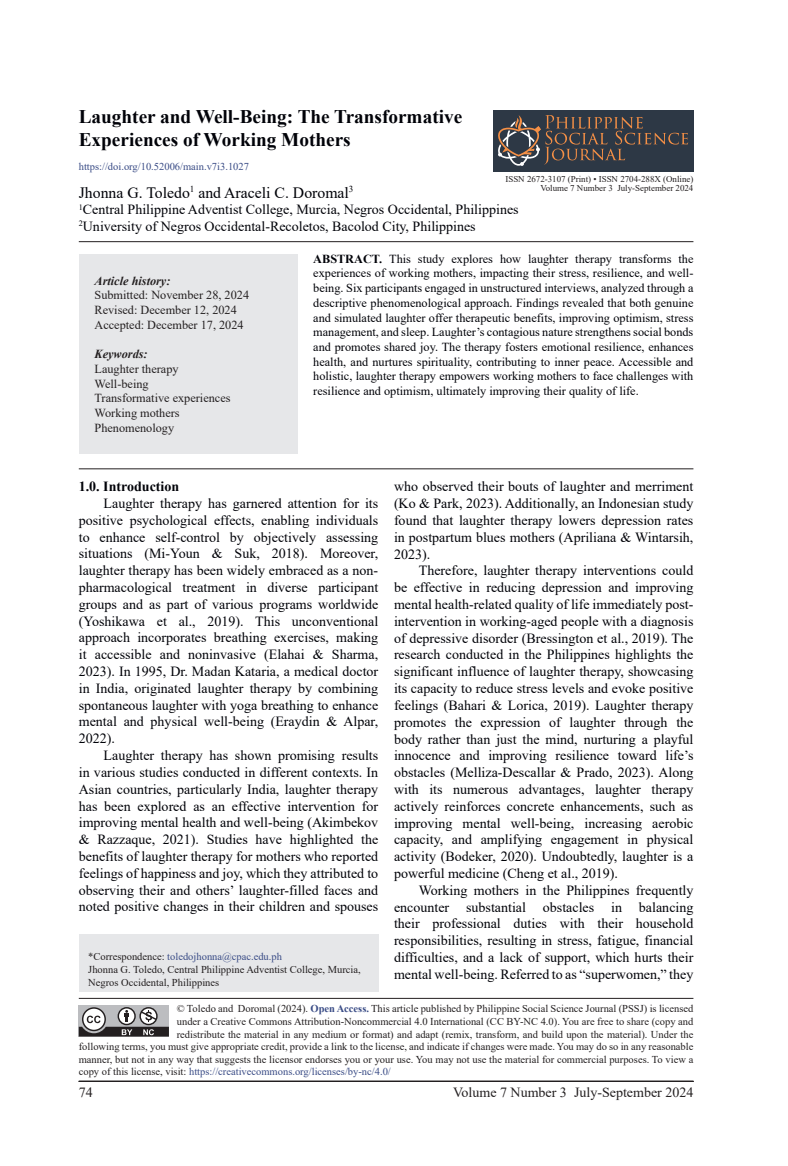
<style>
.page{position:relative;width:788px;height:1166px;background:#fff}
.page>*{position:absolute;margin:0;border:0;box-sizing:border-box;transform-origin:0 0}
.t1{font:700 19.25px/23.1px "Times New Roman";color:#000208}
.t2{font:15.75px "Times New Roman";color:#000208}
.t3{font:14px/16.8px "Times New Roman";color:#000208;text-align:justify}
.t4{font:14px "Times New Roman";color:#231f20}
.t5{font:700 14px "Times New Roman";color:#000208}
.t6{font:12.25px/14.7px "Times New Roman";color:#000208;text-align:justify}
.t7{font:12.25px/14.7px "Times New Roman";color:#231f20}
.t8{font:italic 700 12.25px "Times New Roman";color:#231f20}
.t9{font:10.5px/12.6px "Times New Roman";color:#231f20}
.t10{font:10.5px "Times New Roman";color:#3a4c86}
.t11{font:8.92px "Times New Roman";color:#231f20}
.s1{font-weight:700}
.s2{color:#3a4c86}
.s3{font-weight:700;color:#3a4c86}
.s4{color:#231f20}
</style>
<div class="page">
<div style="left:79px;top:934px;width:299px;height:57px;background:#e6e7e9"></div>
<hr style="left:79px;top:241px;width:614px;height:1px;background:#231f20">
<hr style="left:79px;top:468px;width:614px;height:1px;background:#231f20">
<div style="left:79px;top:254px;width:218px;height:200px;background:#e6e7e9"></div>
<hr style="left:79px;top:1081px;width:614px;height:1px;background:#231f20">
<div style="left:79px;top:1005px;width:90px;height:31px;background:#bcbdc0"></div>
<div style="left:82px;top:1007px;width:24px;height:24px;border:1px solid #231f20;border-radius:50%"></div>
<svg style="left:118px;top:1007px;width:17px;height:17px"></svg>
<div style="left:118px;top:1007px;width:18px;height:18px;border:1px solid #231f20;border-radius:50%"></div>
<svg style="left:140px;top:1007px;width:17px;height:17px"></svg>
<div style="left:139px;top:1007px;width:19px;height:18px;border:1px solid #231f20;border-radius:50%"></div>
<svg style="left:79px;top:1010px;width:90px;height:26px"></svg>
<hr style="left:79px;top:998px;width:614px;height:1px;background:#231f20">
<div style="left:493px;top:110px;width:200px;height:62px;background:#2d3845"></div>
<svg style="left:498px;top:115px;width:190px;height:51px"></svg>
<h1 class="t1" style="left:79px;top:105px;width:385px">Laughter and Well-Being: The Transformative<br>Experiences of Working Mothers</h1>
<p class="t2" style="left:79px;top:181px;width:276px">Jhonna G. Toledo<sup>1</sup> and Araceli C. Doromal<sup>3</sup></p>
<p class="t3" style="left:79px;top:201px;width:441px"><sup>1</sup>Central Philippine Adventist College, Murcia, Negros Occidental, Philippines<br><sup>2</sup>University of Negros Occidental-Recoletos, Bacolod City, Philippines</p>
<p class="t10" style="left:79px;top:159px;width:172px">https://doi.org/10.52006/main.v7i3.1027</p>
<p class="t11" style="left:505px;top:172px;width:189px">ISSN 2672-3107 (Print) • ISSN 2704-288X (Online)</p>
<p class="t11" style="left:540px;top:182px;width:154px">Volume 7 Number 3 July-September 2024</p>
<p class="t8" style="left:94px;top:272px;width:77px">Article history:</p>
<p class="t7" style="left:94px;top:287px;width:156px">Submitted: November 28, 2024<br>Revised: December 12, 2024<br>Accepted: December 17, 2024</p>
<p class="t8" style="left:94px;top:345px;width:55px">Keywords:</p>
<p class="t7" style="left:94px;top:361px;width:137px">Laughter therapy<br>Well-being<br>Transformative experiences<br>Working mothers<br>Phenomenology</p>
<p class="t6" style="left:313px;top:251px;width:381px"><span class="s1">ABSTRACT.</span> This study explores how laughter therapy transforms the experiences of working mothers, impacting their stress, resilience, and well&shy;being. Six participants engaged in unstructured interviews, analyzed through a descriptive phenomenological approach. Findings revealed that both genuine and simulated laughter offer therapeutic benefits, improving optimism, stress management, and sleep. Laughter’s contagious nature strengthens social bonds and promotes shared joy. The therapy fosters emotional resilience, enhances health, and nurtures spirituality, contributing to inner peace. Accessible and holistic, laughter therapy empowers working mothers to face challenges with resilience and optimism, ultimately improving their quality of life.</p>
<p class="t5" style="left:79px;top:476px;width:102px">1.0. Introduction</p>
<p class="t3" style="left:79px;top:494px;width:301px;text-indent:25px">Laughter therapy has garnered attention for its positive psychological effects, enabling individuals to enhance self-control by objectively assessing situations (Mi-Youn &amp; Suk, 2018). Moreover, laughter therapy has been widely embraced as a non&shy;pharmacological treatment in diverse participant groups and as part of various programs worldwide (Yoshikawa et al., 2019). This unconventional approach incorporates breathing exercises, making it accessible and noninvasive (Elahai &amp; Sharma, 2023). In 1995, Dr. Madan Kataria, a medical doctor in India, originated laughter therapy by combining spontaneous laughter with yoga breathing to enhance mental and physical well-being (Eraydin &amp; Alpar, 2022).</p>
<p class="t3" style="left:79px;top:746px;width:301px;text-indent:25px">Laughter therapy has shown promising results in various studies conducted in different contexts. In Asian countries, particularly India, laughter therapy has been explored as an effective intervention for improving mental health and well-being (Akimbekov &amp; Razzaque, 2021). Studies have highlighted the benefits of laughter therapy for mothers who reported feelings of happiness and joy, which they attributed to observing their and others’ laughter-filled faces and noted positive changes in their children and spouses</p>
<p class="t9" style="left:88px;top:950px;width:274px">*Correspondence: <span class="s2">toledojhonna@cpac.edu.ph<br></span>Jhonna G. Toledo, Central Philippine Adventist College, Murcia,<br>Negros Occidental, Philippines</p>
<p class="t3" style="left:394px;top:478px;width:301px">who observed their bouts of laughter and merriment (Ko &amp; Park, 2023). Additionally, an Indonesian study found that laughter therapy lowers depression rates in postpartum blues mothers (Apriliana &amp; Wintarsih, 2023).</p>
<p class="t3" style="left:394px;top:562px;width:301px;text-indent:25px">Therefore, laughter therapy interventions could be effective in reducing depression and improving mental health-related quality of life immediately post&shy;intervention in working-aged people with a diagnosis of depressive disorder (Bressington et al., 2019). The research conducted in the Philippines highlights the significant influence of laughter therapy, showcasing its capacity to reduce stress levels and evoke positive feelings (Bahari &amp; Lorica, 2019). Laughter therapy promotes the expression of laughter through the body rather than just the mind, nurturing a playful innocence and improving resilience toward life’s obstacles (Melliza-Descallar &amp; Prado, 2023). Along with its numerous advantages, laughter therapy actively reinforces concrete enhancements, such as improving mental well-being, increasing aerobic capacity, and amplifying engagement in physical activity (Bodeker, 2020). Undoubtedly, laughter is a powerful medicine (Cheng et al., 2019).</p>
<p class="t3" style="left:394px;top:881px;width:301px;text-indent:25px">Working mothers in the Philippines frequently encounter substantial obstacles in balancing their professional duties with their household responsibilities, resulting in stress, fatigue, financial difficulties, and a lack of support, which hurts their mental well-being. Referred to as “superwomen,” they</p>
<p class="t9" style="left:177px;top:1002px;width:518px">© Toledo and Doromal (2024). <span class="s3">Open Access.</span> This article published by Philippine Social Science Journal (PSSJ) is licensed</p>
<p class="t9" style="left:177px;top:1014px;width:518px">under a Creative Commons Attribution-Noncommercial 4.0 International (CC BY-NC 4.0). You are free to share (copy and</p>
<p class="t9" style="left:177px;top:1027px;width:518px">redistribute the material in any medium or format) and adapt (remix, transform, and build upon the material). Under the</p>
<p class="t9" style="left:79px;top:1040px;width:616px">following terms, you must give appropriate credit, provide a link to the license, and indicate if changes were made. You may do so in any reasonable</p>
<p class="t9" style="left:79px;top:1052px;width:616px">manner, but not in any way that suggests the licensor endorses you or your use. You may not use the material for commercial purposes. To view a</p>
<p class="t10" style="left:79px;top:1064px;width:313px"><span class="s4">copy of this license, visit:</span> https://creativecommons.org/licenses/by-nc/4.0/</p>
<p class="t4" style="left:79px;top:1082px;width:15px">74</p>
<p class="t4" style="left:453px;top:1082px;width:242px">Volume 7 Number 3 July-September 2024</p>
</div>
